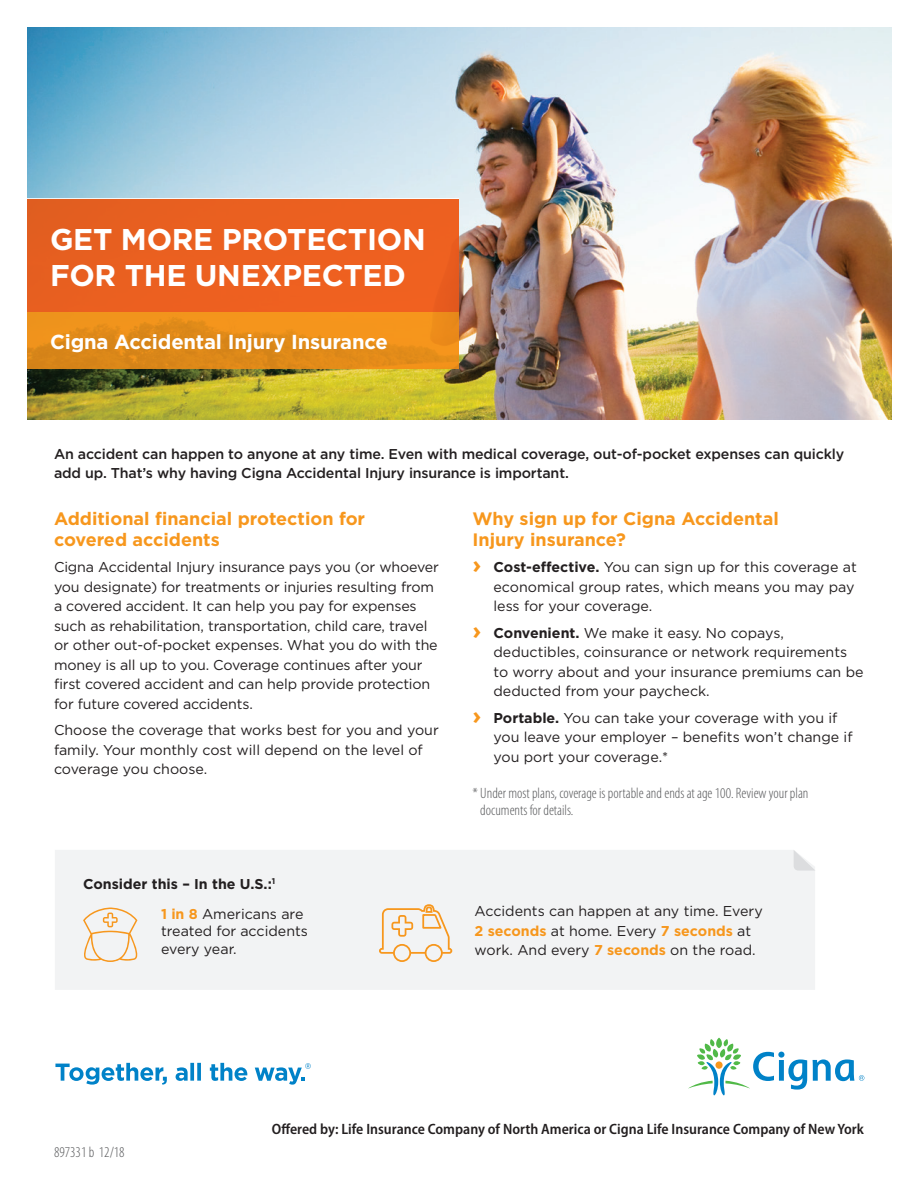
<style>
.page{position:relative;width:918px;height:1188px;background:#fff}
.page>*{position:absolute;margin:0;border:0;box-sizing:border-box;transform-origin:0 0}
.Headline_2_bars_phot{font:700 30px/36px "Gotham";letter-spacing:-.01em;color:#fff}
.Subheadline_bold_14{font:700 20.25px "Gotham";letter-spacing:-.01em;color:#fff}
.Intro_body_copy_medi{font:700 18px/21px "Gotham";color:#f7971d}
.Legal_copy_Cat{font:300 condensed 15px/16.5px "Myriad Pro";color:#57585a}
.Offered_by_legal{font:600 semi-condensed 15px "Myriad Pro";color:#231f20}
.Intro_body_copy_medi-2{font:14.25px/19.5px "Gotham";letter-spacing:-.01em;color:#231f20}
.Intro_body_copy_medi-3{font:500 14.25px/19.5px "Gotham";letter-spacing:-.01em;color:#231f20}
.Intro_body_copy_medi-4{font:700 14.25px "Gotham";color:#231f20}
.s1{font-weight:700;font-size:24px;color:#f7971d}
.s2{font-weight:700}
.s3{font-weight:700;color:#f7971d}
</style>
<div class="page">
<img style="left:27px;top:27px;width:864px;height:392px">
<div style="left:55px;top:850px;width:760px;height:140px;background:#f2f3f4"></div>
<svg style="left:794px;top:850px;width:21px;height:21px"></svg>
<svg style="left:55px;top:1063px;width:112px;height:22px"></svg>
<svg style="left:176px;top:1063px;width:25px;height:18px"></svg>
<svg style="left:210px;top:1063px;width:37px;height:18px"></svg>
<svg style="left:255px;top:1063px;width:56px;height:22px"></svg>
<svg style="left:688px;top:1038px;width:176px;height:57px"></svg>
<div style="left:27px;top:199px;width:432px;height:113px;background:#f26221"></div>
<svg style="left:27px;top:312px;width:432px;height:57px;background:#e68d1a"></svg>
<svg style="left:378px;top:903px;width:75px;height:60px"></svg>
<svg style="left:82px;top:908px;width:57px;height:54px"></svg>
<p class="Headline_2_bars_phot" style="left:50px;top:221px;width:377px">GET MORE PROTECTION<br>FOR THE UNEXPECTED</p>
<p class="Subheadline_bold_14" style="left:50px;top:328px;width:339px">Cigna Accidental Injury Insurance</p>
<p class="Intro_body_copy_medi-3" style="left:54px;top:444px;width:792px">An accident can happen to anyone at any time. Even with medical coverage, out-of-pocket expenses can quickly add up. That’s why having Cigna Accidental Injury insurance is important.</p>
<p class="Intro_body_copy_medi" style="left:54px;top:508px;width:313px">Additional financial protection for covered accidents</p>
<p class="Intro_body_copy_medi-2" style="left:54px;top:557px;width:386px">Cigna Accidental Injury insurance pays you (or whoever you designate) for treatments or injuries resulting from a covered accident. It can help you pay for expenses such as rehabilitation, transportation, child care, travel or other out-of-pocket expenses. What you do with the money is all up to you. Coverage continues after your first covered accident and can help provide protection for future covered accidents.</p>
<p class="Intro_body_copy_medi-2" style="left:54px;top:720px;width:386px">Choose the coverage that works best for you and your family. Your monthly cost will depend on the level of coverage you choose.</p>
<p class="Intro_body_copy_medi" style="left:472px;top:508px;width:308px">Why sign up for Cigna Accidental<br>Injury insurance?</p>
<p class="Intro_body_copy_medi-2" style="left:494px;top:557px;width:365px;text-indent:-21px"><span class="s1">›</span> <span class="s2">Cost-effective.</span> You can sign up for this coverage at economical group rates, which means you may pay less for your coverage.</p>
<p class="Intro_body_copy_medi-2" style="left:494px;top:623px;width:372px;text-indent:-21px"><span class="s1">›</span> <span class="s2">Convenient.</span> We make it easy. No copays, deductibles, coinsurance or network requirements to worry about and your insurance premiums can be deducted from your paycheck.</p>
<p class="Intro_body_copy_medi-2" style="left:494px;top:708px;width:361px;text-indent:-21px"><span class="s1">›</span> <span class="s2">Portable.</span> You can take your coverage with you if you leave your employer – benefits won’t change if you port your coverage.*</p>
<p class="Legal_copy_Cat" style="left:480px;top:786px;width:330px;text-indent:-8px">* Under most plans, coverage is portable and ends at age 100. Review your plan documents for details.</p>
<p class="Intro_body_copy_medi-4" style="left:83px;top:875px;width:194px">Consider this – In the U.S.:<sup>1</sup></p>
<p class="Intro_body_copy_medi-2" style="left:161px;top:905px;width:148px;line-height:17.1px"><span class="s3">1 in 8</span> Americans are treated for accidents every year.</p>
<p class="Intro_body_copy_medi-2" style="left:475px;top:901px;width:290px">Accidents can happen at any time. Every<br><span class="s3">2 seconds</span> at home. Every <span class="s3">7 seconds</span> at work. And every <span class="s3">7 seconds</span> on the road.</p>
<p class="Legal_copy_Cat" style="left:54px;top:1145px;width:72px">897331 b 12/18</p>
<p class="Offered_by_legal" style="left:272px;top:1121px;width:594px">Offered by: Life Insurance Company of North America or Cigna Life Insurance Company of New York</p>
</div>
